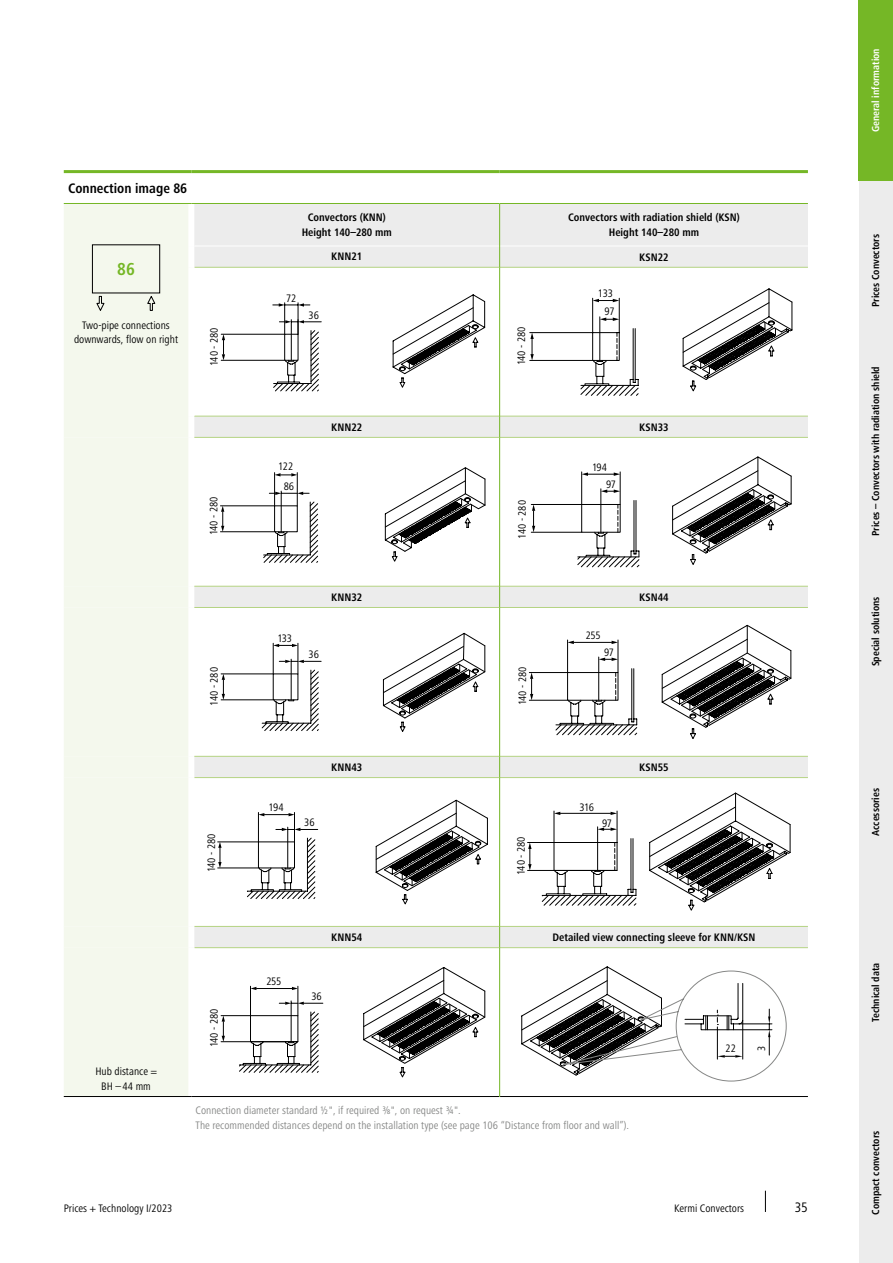
<style>
.page{position:relative;width:893px;height:1263px;background:#fff}
.page>*{position:absolute;margin:0;border:0;box-sizing:border-box;transform-origin:0 0}
.t1{font:700 condensed 18px "Frutiger Next LTW1 G";color:#75b726}
.t2{font:700 condensed 14.25px "Frutiger Next LTW1 G";color:#000}
.t3{font:condensed 14.25px "Frutiger Next LTW1 G";color:#000}
.t4{font:condensed 11.25px/14.9px "Frutiger Next LTW1 G";color:#000;text-align:center}
.t5{font:700 condensed 11.25px/14.9px "Frutiger Next LTW1 G";color:#000;text-align:center}
.t6{font:condensed 11.25px/14.9px "Frutiger Next LTW1 G";color:#868786}
.t7{font:condensed 11.1px/17.2px "Frutiger Next LTW1 G";letter-spacing:-.025em;color:#000}
.t8{font:700 condensed 10.5px "Frutiger Next LTW1 G";color:#000}
.t9{font:700 condensed 10.5px "Frutiger Next LTW1 G";color:#fff}
</style>
<div class="page">
<svg style="left:765px;top:1191px;width:1px;height:21px"></svg>
<div style="left:859px;top:180px;width:34px;height:181px;background:#ececec"></div>
<div style="left:859px;top:361px;width:34px;height:180px;background:#ececec"></div>
<div style="left:859px;top:541px;width:34px;height:181px;background:#ececec"></div>
<div style="left:859px;top:722px;width:34px;height:180px;background:#ececec"></div>
<div style="left:859px;top:902px;width:34px;height:180px;background:#ececec"></div>
<div style="left:859px;top:1082px;width:34px;height:181px;background:#ececec"></div>
<div style="left:859px;top:0;width:34px;height:180px;background:#75b726"></div>
<svg style="left:194px;top:438px;width:614px;height:509px"></svg>
<div style="left:64px;top:437px;width:124px;height:659px;background:#f4f8ed"></div>
<div style="left:64px;top:586px;width:124px;height:362px;background:#f4f8ed"></div>
<hr style="left:194px;top:437px;width:305px;height:1px;background:#b5d383">
<hr style="left:500px;top:437px;width:308px;height:1px;background:#b5d383">
<hr style="left:64px;top:170px;width:127px;height:3px;background:#75b726">
<hr style="left:191px;top:170px;width:309px;height:3px;background:#75b726">
<hr style="left:500px;top:170px;width:308px;height:3px;background:#75b726">
<hr style="left:194px;top:777px;width:305px;height:1px;background:#b5d383">
<hr style="left:500px;top:777px;width:308px;height:1px;background:#b5d383">
<hr style="left:194px;top:926px;width:305px;height:1px;background:#b5d383">
<hr style="left:194px;top:947px;width:305px;height:1px;background:#b5d383">
<hr style="left:500px;top:947px;width:308px;height:1px;background:#b5d383">
<hr style="left:194px;top:607px;width:305px;height:1px;background:#b5d383">
<hr style="left:64px;top:1096px;width:127px;height:1px;background:#000">
<hr style="left:194px;top:586px;width:305px;height:1px;background:#b5d383">
<hr style="left:500px;top:926px;width:308px;height:1px;background:#b5d383">
<hr style="left:191px;top:1096px;width:308px;height:1px;background:#000">
<hr style="left:500px;top:1096px;width:308px;height:1px;background:#000">
<hr style="left:194px;top:756px;width:305px;height:1px;background:#b5d383">
<hr style="left:500px;top:756px;width:308px;height:1px;background:#b5d383">
<hr style="left:500px;top:586px;width:308px;height:1px;background:#b5d383">
<hr style="left:500px;top:607px;width:308px;height:1px;background:#b5d383">
<hr style="left:499px;top:437px;width:1px;height:149px;background:#75b726">
<svg style="left:499px;top:586px;width:1px;height:21px"></svg>
<hr style="left:499px;top:607px;width:1px;height:149px;background:#75b726">
<svg style="left:499px;top:756px;width:1px;height:21px"></svg>
<hr style="left:499px;top:777px;width:1px;height:149px;background:#75b726">
<svg style="left:499px;top:926px;width:1px;height:22px"></svg>
<hr style="left:499px;top:948px;width:1px;height:149px;background:#75b726">
<svg style="left:64px;top:203px;width:744px;height:234px"></svg>
<hr style="left:220px;top:531px;width:55px;height:1px;background:#000">
<hr style="left:220px;top:506px;width:55px;height:1px;background:#000">
<svg style="left:221px;top:506px;width:3px;height:26px"></svg>
<svg style="left:263px;top:466px;width:222px;height:97px"></svg>
<hr style="left:531px;top:532px;width:51px;height:1px;background:#000">
<hr style="left:531px;top:504px;width:51px;height:1px;background:#000">
<svg style="left:532px;top:505px;width:3px;height:27px"></svg>
<svg style="left:577px;top:457px;width:214px;height:110px"></svg>
<hr style="left:221px;top:699px;width:52px;height:1px;background:#000">
<hr style="left:221px;top:674px;width:52px;height:1px;background:#000">
<svg style="left:222px;top:674px;width:3px;height:26px"></svg>
<svg style="left:261px;top:632px;width:224px;height:100px"></svg>
<hr style="left:529px;top:700px;width:39px;height:1px;background:#000">
<hr style="left:529px;top:672px;width:39px;height:1px;background:#000">
<svg style="left:530px;top:672px;width:3px;height:28px"></svg>
<svg style="left:555px;top:625px;width:236px;height:114px"></svg>
<hr style="left:218px;top:868px;width:40px;height:1px;background:#000">
<hr style="left:218px;top:842px;width:40px;height:1px;background:#000">
<svg style="left:218px;top:842px;width:4px;height:26px"></svg>
<svg style="left:247px;top:800px;width:241px;height:104px"></svg>
<svg style="left:528px;top:793px;width:262px;height:117px"></svg>
<svg style="left:221px;top:967px;width:264px;height:111px"></svg>
<svg style="left:521px;top:966px;width:266px;height:115px"></svg>
<p class="t2" style="left:68px;top:180px;width:121px">Connection image 86</p>
<h1 class="t1" style="left:117px;top:259px;width:19px">86</h1>
<p class="t4" style="left:74px;top:317px;width:106px">Two-pipe connections downwards, flow on right</p>
<p class="t5" style="left:302px;top:210px;width:92px">Convectors (KNN)<br>Height 140–280 mm</p>
<p class="t5" style="left:568px;top:210px;width:173px">Convectors with radiation shield (KSN)<br>Height 140–280 mm</p>
<p class="t5" style="left:331px;top:249px;width:33px">KNN21</p>
<p class="t5" style="left:639px;top:250px;width:31px">KSN22</p>
<p class="t4" style="left:286px;top:290px;width:12px">72</p>
<p class="t4" style="left:308px;top:308px;width:12px">36</p>
<p class="t4" style="left:207px;top:366px;width:40px;rotate:-90deg">140 - 280</p>
<p class="t4" style="left:514px;top:365px;width:40px;rotate:-90deg">140 - 280</p>
<p class="t4" style="left:598px;top:284px;width:18px;line-height:18.1px">133<br>97</p>
<p class="t4" style="left:206px;top:535px;width:40px;rotate:-90deg">140 - 280</p>
<p class="t4" style="left:207px;top:706px;width:40px;rotate:-90deg">140 - 280</p>
<p class="t4" style="left:278px;top:457px;width:17px;line-height:20px">122<br>86</p>
<p class="t5" style="left:331px;top:419px;width:33px">KNN22</p>
<p class="t5" style="left:639px;top:420px;width:31px">KSN33</p>
<p class="t7" style="left:513px;top:539px;width:40px;rotate:-90deg">140 - 280</p>
<p class="t7" style="left:606px;top:458px;width:11px;text-indent:-14px">194<br>97</p>
<p class="t4" style="left:277px;top:630px;width:16px">133</p>
<p class="t4" style="left:309px;top:647px;width:12px">36</p>
<p class="t5" style="left:331px;top:589px;width:33px">KNN32</p>
<p class="t5" style="left:639px;top:590px;width:31px">KSN44</p>
<p class="t7" style="left:586px;top:627px;width:16px">255</p>
<p class="t7" style="left:514px;top:705px;width:40px;rotate:-90deg">140 - 280</p>
<p class="t7" style="left:604px;top:643px;width:11px">97</p>
<p class="t4" style="left:204px;top:872px;width:40px;rotate:-90deg">140 - 280</p>
<p class="t4" style="left:269px;top:800px;width:17px">194</p>
<p class="t4" style="left:304px;top:815px;width:12px">36</p>
<p class="t5" style="left:331px;top:759px;width:33px">KNN43</p>
<p class="t5" style="left:639px;top:760px;width:31px">KSN55</p>
<p class="t4" style="left:513px;top:875px;width:40px;rotate:-90deg">140 - 280</p>
<p class="t4" style="left:580px;top:799px;width:16px">316</p>
<p class="t4" style="left:602px;top:816px;width:11px">97</p>
<p class="t4" style="left:95px;top:1063px;width:63px">Hub distance =<br>BH – 44 mm</p>
<p class="t4" style="left:207px;top:1047px;width:40px;rotate:-90deg">140 - 280</p>
<p class="t4" style="left:266px;top:974px;width:16px">255</p>
<p class="t5" style="left:331px;top:930px;width:33px">KNN54</p>
<p class="t5" style="left:553px;top:930px;width:204px">Detailed view connecting sleeve for KNN/KSN</p>
<p class="t4" style="left:311px;top:989px;width:12px">36</p>
<p class="t4" style="left:725px;top:1040px;width:12px">22</p>
<p class="t4" style="left:754px;top:1051px;width:7px;rotate:-90deg">3</p>
<p class="t6" style="left:196px;top:1103px;width:435px">Connection diameter standard ½", if required ⅜", on request ¾".<br>The recommended distances depend on the installation type (see page 106 “Distance from floor and wall”).</p>
<p class="t4" style="left:64px;top:1201px;width:110px">Prices + Technology I/2023</p>
<p class="t4" style="left:674px;top:1201px;width:71px">Kermi Convectors</p>
<p class="t3" style="left:795px;top:1199px;width:15px">35</p>
<p class="t9" style="left:870px;top:132px;width:85px;rotate:-90deg">General information</p>
<p class="t8" style="left:870px;top:307px;width:75px;rotate:-90deg">Prices Convectors</p>
<p class="t8" style="left:870px;top:536px;width:171px;rotate:-90deg">Prices – Convectors with radiation shield</p>
<p class="t8" style="left:870px;top:666px;width:71px;rotate:-90deg">Special solutions</p>
<p class="t8" style="left:870px;top:836px;width:49px;rotate:-90deg">Accessories</p>
<p class="t8" style="left:870px;top:1022px;width:61px;rotate:-90deg">Technical data</p>
<p class="t8" style="left:870px;top:1215px;width:85px;rotate:-90deg">Compact convectors</p>
</div>
